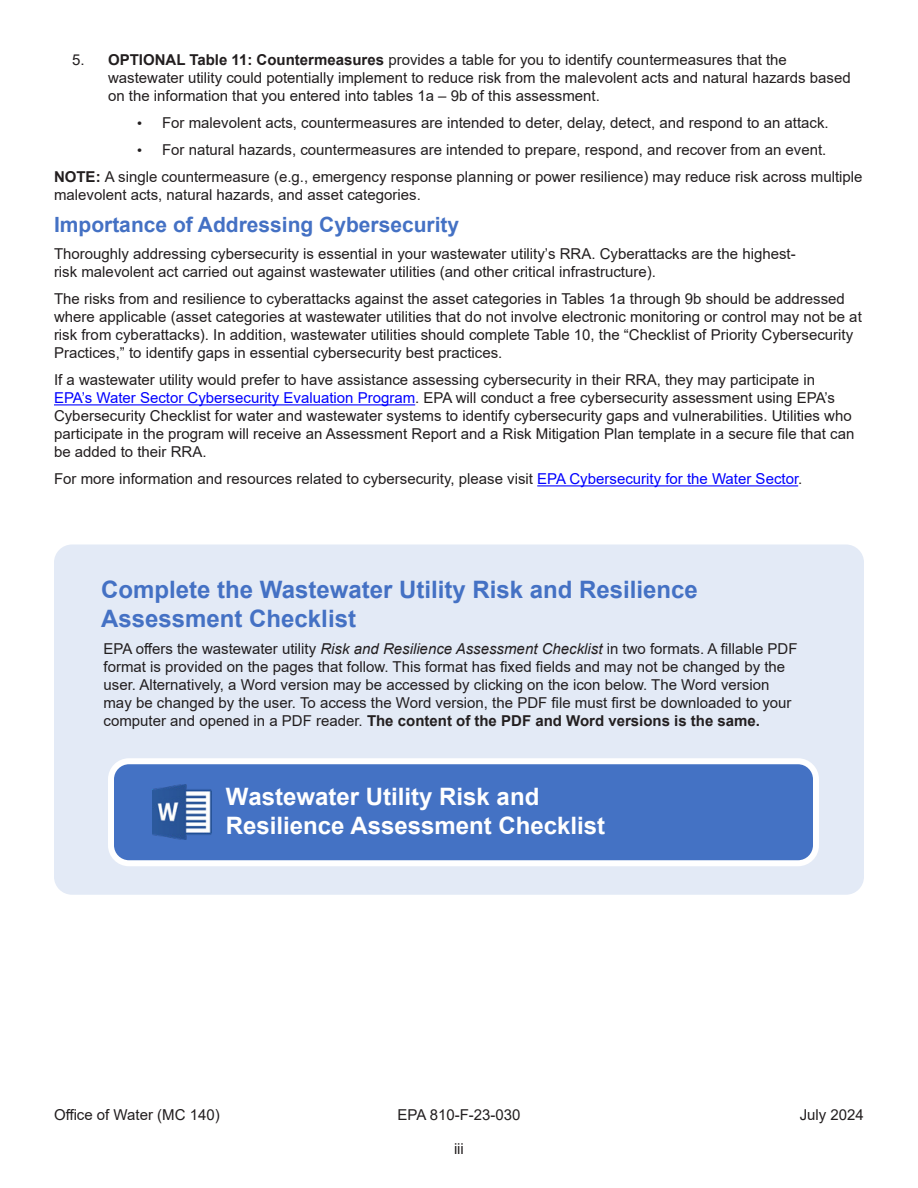
<style>
.page{position:relative;width:918px;height:1188px;background:#fff}
.page>*{position:absolute;margin:0;border:0;box-sizing:border-box;transform-origin:0 0}
.t1{font:700 24px/28.8px "Arial";color:#4471c4}
.t2{font:700 24px/28.8px "Arial";color:#fff}
.heading_1{font:700 21px "Arial";color:#4471c4}
.List_Paragraph{font:15px/18px "Arial";color:#221e1f}
.s1{font-weight:700}
.s2{font-family:"Courier New"}
.s3{color:#00f}
.s4{font-style:italic}
.s5{font-weight:700;color:#231f20}
</style>
<div class="page">
<div style="left:54px;top:544px;width:810px;height:351px;background:#e3eaf6;border-radius:18px"></div>
<div style="left:111px;top:761px;width:705px;height:102px;background:#4472c4;border-radius:18px"></div>
<div style="left:108px;top:758px;width:711px;height:108px;border:6px solid #fff;border-radius:18px"></div>
<img style="left:153px;top:784px;width:58px;height:55px">
<hr style="left:54px;top:404px;width:361px;height:1px;background:#00f">
<hr style="left:537px;top:485px;width:261px;height:1px;background:#00f">
<p class="List_Paragraph" style="left:108px;top:51px;width:744px;text-indent:-36px">5. <span class="s1">OPTIONAL Table 11: Countermeasures</span> provides a table for you to identify countermeasures that the wastewater utility could potentially implement to reduce risk from the malevolent acts and natural hazards based on the information that you entered into tables 1a – 9b of this assessment.</p>
<p class="List_Paragraph" style="left:135px;top:114px;width:695px"><span class="s2">•</span> For malevolent acts, countermeasures are intended to deter, delay, detect, and respond to an attack.</p>
<p class="List_Paragraph" style="left:135px;top:141px;width:693px"><span class="s2">•</span> For natural hazards, countermeasures are intended to prepare, respond, and recover from an event.</p>
<p class="List_Paragraph" style="left:54px;top:168px;width:810px"><span class="s1">NOTE:</span> A single countermeasure (e.g., emergency response planning or power resilience) may reduce risk across multiple malevolent acts, natural hazards, and asset categories.</p>
<p class="heading_1" style="left:54px;top:210px;width:407px">Importance of Addressing Cybersecurity</p>
<p class="List_Paragraph" style="left:54px;top:245px;width:743px">Thoroughly addressing cybersecurity is essential in your wastewater utility’s RRA. Cyberattacks are the highest&shy;risk malevolent act carried out against wastewater utilities (and other critical infrastructure).</p>
<p class="List_Paragraph" style="left:54px;top:290px;width:809px">The risks from and resilience to cyberattacks against the asset categories in Tables 1a through 9b should be addressed where applicable (asset categories at wastewater utilities that do not involve electronic monitoring or control may not be at risk from cyberattacks). In addition, wastewater utilities should complete Table 10, the “Checklist of Priority Cybersecurity Practices,” to identify gaps in essential cybersecurity best practices.</p>
<p class="List_Paragraph" style="left:54px;top:371px;width:802px">If a wastewater utility would prefer to have assistance assessing cybersecurity in their RRA, they may participate in <span class="s3">EPA’s Water Sector Cybersecurity Evaluation Program</span>. EPA will conduct a free cybersecurity assessment using EPA’s Cybersecurity Checklist for water and wastewater systems to identify cybersecurity gaps and vulnerabilities. Utilities who participate in the program will receive an Assessment Report and a Risk Mitigation Plan template in a secure file that can be added to their RRA.</p>
<p class="List_Paragraph" style="left:54px;top:470px;width:750px">For more information and resources related to cybersecurity, please visit <span class="s3">EPA Cybersecurity for the Water Sector</span>.</p>
<p class="t1" style="left:101px;top:575px;width:598px">Complete the Wastewater Utility Risk and Resilience<br>Assessment Checklist</p>
<p class="List_Paragraph" style="left:104px;top:639px;width:696px">EPA offers the wastewater utility <span class="s4">Risk and Resilience Assessment Checklist</span> in two formats. A fillable PDF format is provided on the pages that follow. This format has fixed fields and may not be changed by the user. Alternatively, a Word version may be accessed by clicking on the icon below. The Word version may be changed by the user. To access the Word version, the PDF file must first be downloaded to your computer and opened in a PDF reader. <span class="s5">The content of the PDF and Word versions is the same.</span></p>
<p class="t2" style="left:226px;top:783px;width:381px">Wastewater Utility Risk and<br>Resilience Assessment Checklist</p>
<p class="List_Paragraph" style="left:54px;top:1106px;width:167px">Office of Water (MC 140)</p>
<p class="List_Paragraph" style="left:397px;top:1106px;width:125px">EPA 810-F-23-030</p>
<p class="List_Paragraph" style="left:800px;top:1106px;width:66px">July 2024</p>
<p class="List_Paragraph" style="left:454px;top:1140px;width:11px">iii</p>
</div>
